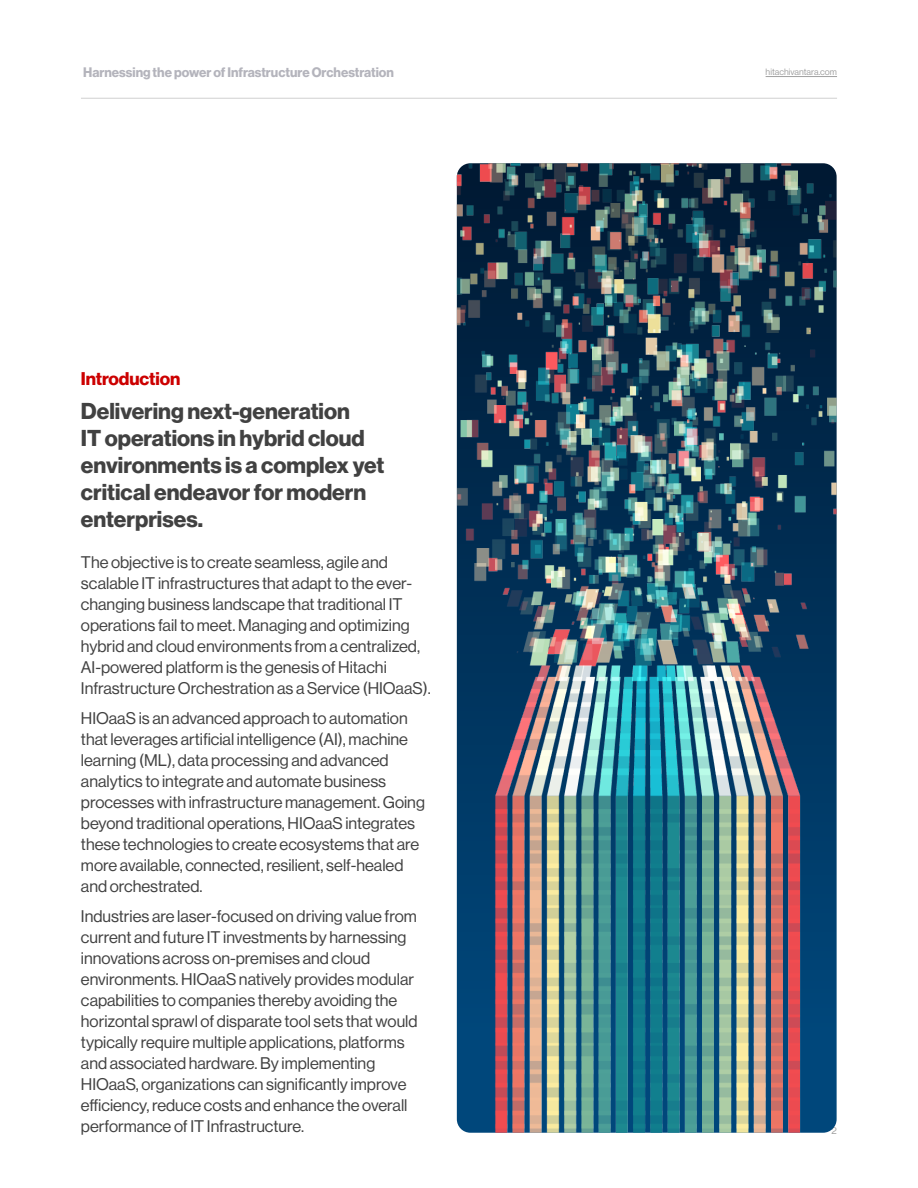
<style>
.page{position:relative;width:918px;height:1188px;background:#fff}
.page>*{position:absolute;margin:0;border:0;box-sizing:border-box;transform-origin:0 0}
.Main_Title_Black{font:22.5px/27px "N Haas Grotesk DS Pro 75 Bd";color:#414141}
.Primary-Subhead-Red{font:18px "N Haas Grotesk DS Pro 75 Bd";letter-spacing:-.005em;color:#c00}
.Body{font:16.5px/21px "N Haas Grotesk DS Pro 55 Rg";color:#414141}
.t1{font:13.5px "N Haas Grotesk DS Pro 75 Bd";color:#b4b4bc}
.t2{font:9.75px "N Haas Grotesk DS Pro 55 Rg";color:#a0a0a0}
.t3{font:9px "N Haas Grotesk DS Pro 55 Rg";color:#a0a0a0}
</style>
<div class="page">
<hr style="left:81px;top:98px;width:756px;height:1px;background:#d0d0d0">
<hr style="left:766px;top:76px;width:71px;height:1px;background:#a0a0a0">
<img style="left:457px;top:163px;width:380px;height:970px">
<p class="t1" style="left:83px;top:64px;width:312px">Harnessing the power of Infrastructure Orchestration</p>
<p class="Primary-Subhead-Red" style="left:81px;top:368px;width:101px">Introduction</p>
<p class="Main_Title_Black" style="left:81px;top:397px;width:305px">Delivering next-generation<br>IT operations in hybrid cloud environments is a complex yet critical endeavor for modern enterprises.</p>
<p class="Body" style="left:81px;top:552px;width:351px">The objective is to create seamless, agile and scalable IT infrastructures that adapt to the ever&shy;changing business landscape that traditional IT operations fail to meet. Managing and optimizing hybrid and cloud environments from a centralized, AI-powered platform is the genesis of Hitachi Infrastructure Orchestration as a Service (HIOaaS).</p>
<p class="Body" style="left:81px;top:708px;width:346px">HIOaaS is an advanced approach to automation that leverages artificial intelligence (AI), machine learning (ML), data processing and advanced analytics to integrate and automate business processes with infrastructure management. Going beyond traditional operations, HIOaaS integrates these technologies to create ecosystems that are more available, connected, resilient, self-healed and orchestrated.</p>
<p class="Body" style="left:81px;top:906px;width:338px">Industries are laser-focused on driving value from current and future IT investments by harnessing innovations across on-premises and cloud environments. HIOaaS natively provides modular capabilities to companies thereby avoiding the horizontal sprawl of disparate tool sets that would typically require multiple applications, platforms and associated hardware. By implementing HIOaaS, organizations can significantly improve efficiency, reduce costs and enhance the overall performance of IT Infrastructure.</p>
<p class="t3" style="left:766px;top:67px;width:73px">hitachivantara.com</p>
<p class="t2" style="left:832px;top:1125px;width:7px">2</p>
</div>
